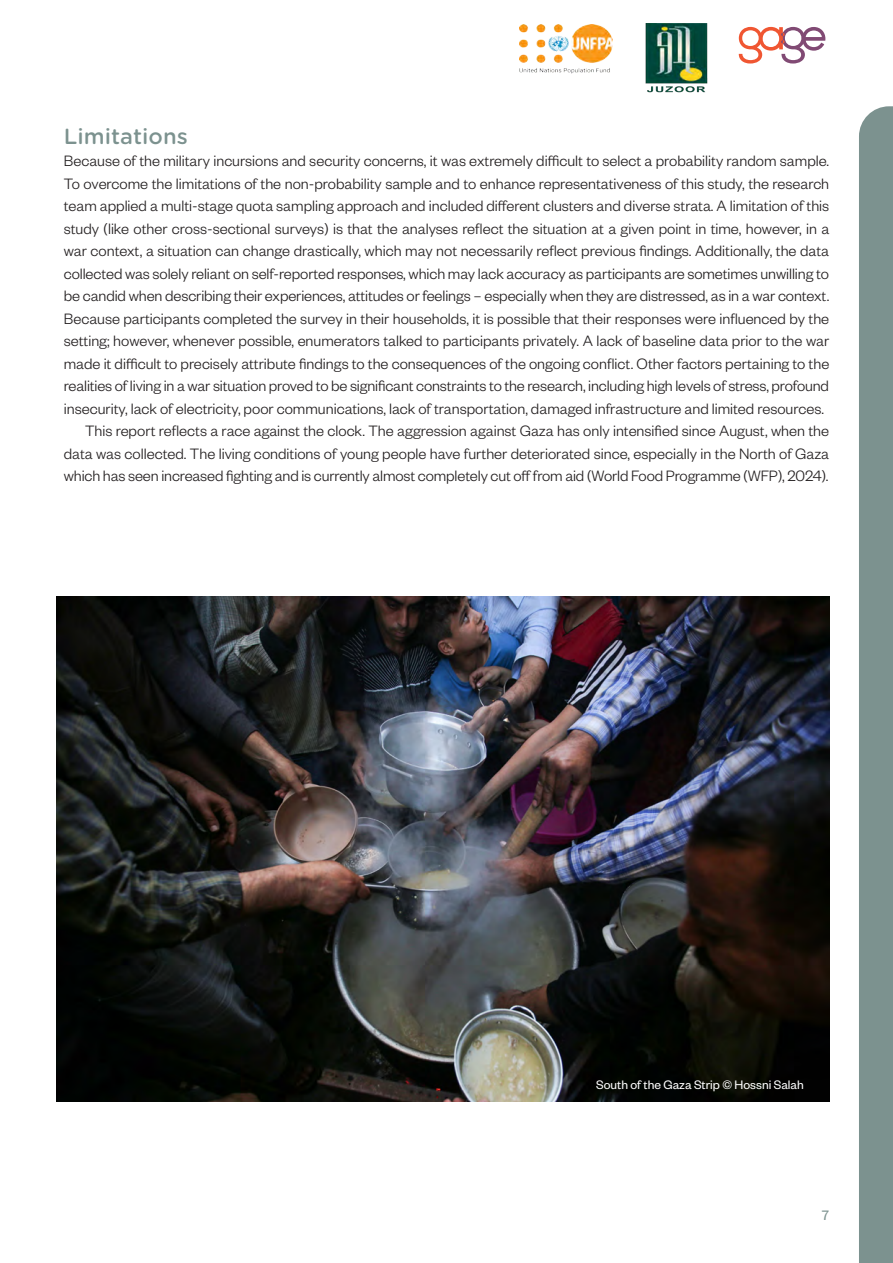
<style>
.page{position:relative;width:893px;height:1263px;background:#fff}
.page>*{position:absolute;margin:0;border:0;box-sizing:border-box;transform-origin:0 0}
.Heading_1_no_number{font:500 21px "Gotham Rnd S Sm";color:#7c928f}
.Body_text_1st_Para{font:300 16.5px/22.5px "Founders Grotesk";color:#231f20;text-align:justify}
.Body_text{font:300 16.5px/22.5px "Founders Grotesk";letter-spacing:-.005em;color:#231f20;text-align:justify}
.Page_numbers_and_titles{font:15px "Founders Grotesk";color:#7c928f}
.Image_source{font:13.5px "Founders Grotesk";color:#fff}
</style>
<div class="page">
<div style="left:859px;top:106px;width:34px;height:1157px;background:#7c928f"></div>
<img style="left:57px;top:597px;width:772px;height:504px">
<svg style="left:739px;top:27px;width:86px;height:37px"></svg>
<img style="left:645px;top:23px;width:63px;height:70px">
<img style="left:519px;top:25px;width:94px;height:49px">
<p class="Heading_1_no_number" style="left:64px;top:121px;width:126px">Limitations</p>
<p class="Body_text_1st_Para" style="left:64px;top:149px;width:767px">Because of the military incursions and security concerns, it was extremely difficult to select a probability random sample.<br>To overcome the limitations of the non-probability sample and to enhance representativeness of this study, the research team applied a multi-stage quota sampling approach and included different clusters and diverse strata. A limitation of this study (like other cross-sectional surveys) is that the analyses reflect the situation at a given point in time, however, in a war context, a situation can change drastically, which may not necessarily reflect previous findings. Additionally, the data collected was solely reliant on self-reported responses, which may lack accuracy as participants are sometimes unwilling to be candid when describing their experiences, attitudes or feelings – especially when they are distressed, as in a war context.<br>Because participants completed the survey in their households, it is possible that their responses were influenced by the setting; however, whenever possible, enumerators talked to participants privately. A lack of baseline data prior to the war made it difficult to precisely attribute findings to the consequences of the ongoing conflict. Other factors pertaining to the realities of living in a war situation proved to be significant constraints to the research, including high levels of stress, profound insecurity, lack of electricity, poor communications, lack of transportation, damaged infrastructure and limited resources.</p>
<p class="Body_text" style="left:64px;top:419px;width:767px;text-indent:21px">This report reflects a race against the clock. The aggression against Gaza has only intensified since August, when the data was collected. The living conditions of young people have further deteriorated since, especially in the North of Gaza which has seen increased fighting and is currently almost completely cut off from aid (World Food Programme (WFP), 2024).</p>
<p class="Image_source" style="left:596px;top:1077px;width:209px">South of the Gaza Strip © Hossni Salah</p>
<p class="Page_numbers_and_titles" style="left:822px;top:1206px;width:9px">7</p>
</div>
